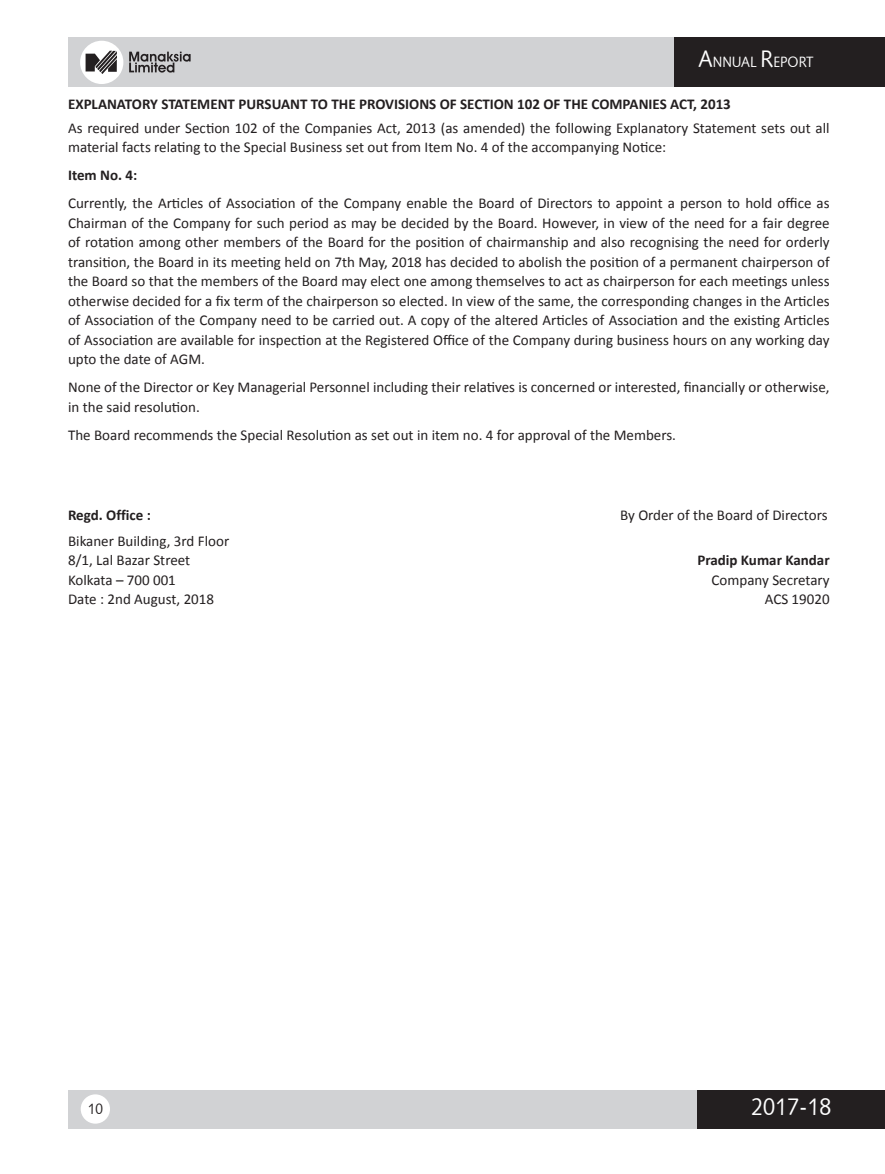
<style>
.page{position:relative;width:885px;height:1174px;background:#fff}
.page>*{position:absolute;margin:0;border:0;box-sizing:border-box;transform-origin:0 0}
.t1{font:24px "Humanist 531 BT Roman A";color:#fff;scale:.9 1}
.t2{font:15px/19.5px "Calibri";color:#231f20}
.t3{font:700 15px "Calibri";color:#231f20}
.t4{font:15px "Humanist 531 BT Roman A";color:#fff;scale:.9 1}
.t5{font:15px "Humanist 531 BT Roman A";color:#231f20;scale:.9 1}
.s1{font-size:24px}
</style>
<div class="page">
<div style="left:68px;top:38px;width:816px;height:49px;background:#d1d2d4"></div>
<div style="left:68px;top:1089px;width:816px;height:39px;background:#d1d2d4"></div>
<div style="left:674px;top:38px;width:210px;height:49px;background:#231f20"></div>
<div style="left:697px;top:1089px;width:187px;height:39px;background:#231f20"></div>
<div style="left:81px;top:1094px;width:29px;height:29px;background:#fff;border-radius:50%"></div>
<svg style="left:129px;top:52px;width:61px;height:21px"></svg>
<div style="left:80px;top:41px;width:43px;height:43px;background:#fff;border-radius:50%"></div>
<svg style="left:86px;top:51px;width:31px;height:23px"></svg>
<p class="t4" style="left:698px;top:53px;width:130px"><span class="s1">A</span>NNUAL <span class="s1">R</span>EPORT</p>
<p class="t3" style="left:68px;top:94px;width:664px">EXPLANATORY STATEMENT PURSUANT TO THE PROVISIONS OF SECTION 102 OF THE COMPANIES ACT, 2013</p>
<p class="t2" style="left:68px;top:118px;width:763px">As required under Section 102 of the Companies Act, 2013 (as amended) the following Explanatory Statement sets out all material facts relating to the Special Business set out from Item No. 4 of the accompanying Notice:</p>
<p class="t3" style="left:68px;top:166px;width:71px">Item No. 4:</p>
<p class="t2" style="left:68px;top:194px;width:763px;text-align:justify">Currently, the Articles of Association of the Company enable the Board of Directors to appoint a person to hold office as Chairman of the Company for such period as may be decided by the Board. However, in view of the need for a fair degree of rotation among other members of the Board for the position of chairmanship and also recognising the need for orderly transition, the Board in its meeting held on 7th May, 2018 has decided to abolish the position of a permanent chairperson of the Board so that the members of the Board may elect one among themselves to act as chairperson for each meetings unless otherwise decided for a fix term of the chairperson so elected. In view of the same, the corresponding changes in the Articles of Association of the Company need to be carried out. A copy of the altered Articles of Association and the existing Articles of Association are available for inspection at the Registered Office of the Company during business hours on any working day upto the date of AGM.</p>
<p class="t2" style="left:68px;top:378px;width:763px">None of the Director or Key Managerial Personnel including their relatives is concerned or interested, financially or otherwise, in the said resolution.</p>
<p class="t2" style="left:68px;top:425px;width:609px">The Board recommends the Special Resolution as set out in item no. 4 for approval of the Members.</p>
<p class="t3" style="left:68px;top:505px;width:84px">Regd. Office :</p>
<p class="t2" style="left:620px;top:505px;width:209px">By Order of the Board of Directors</p>
<p class="t2" style="left:68px;top:531px;width:163px">Bikaner Building, 3rd Floor<br>8/1, Lal Bazar Street</p>
<p class="t3" style="left:697px;top:550px;width:134px">Pradip Kumar Kandar</p>
<p class="t2" style="left:68px;top:570px;width:109px">Kolkata – 700 001</p>
<p class="t2" style="left:711px;top:570px;width:119px">Company Secretary</p>
<p class="t2" style="left:68px;top:589px;width:147px">Date : 2nd August, 2018</p>
<p class="t2" style="left:764px;top:589px;width:66px">ACS 19020</p>
<p class="t5" style="left:88px;top:1099px;width:18px">10</p>
<h1 class="t1" style="left:751px;top:1092px;width:91px">2017-18</h1>
</div>
